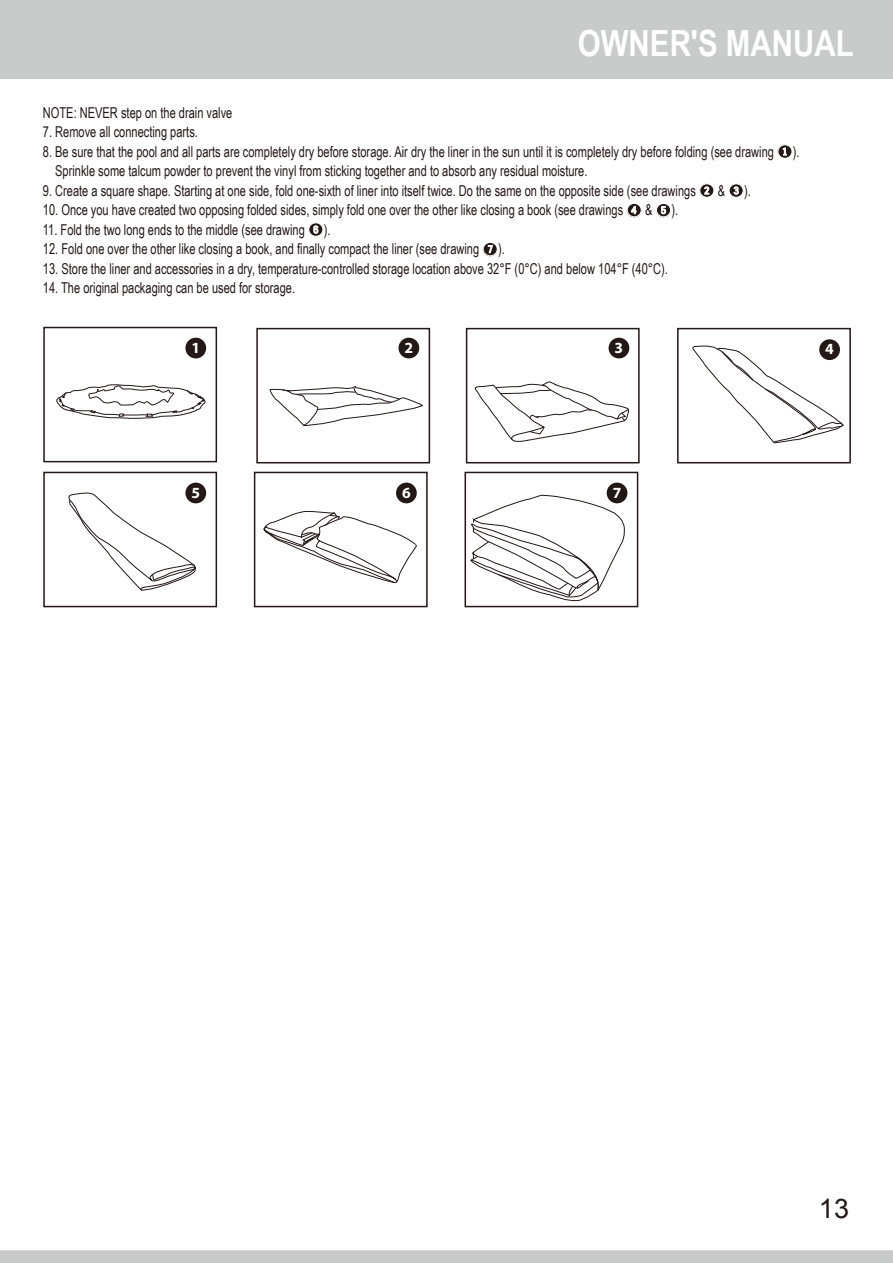
<style>
.page{position:relative;width:893px;height:1263px;background:#fff}
.page>*{position:absolute;margin:0;border:0;box-sizing:border-box;transform-origin:0 0}
.t1{font:700 36px "Arial Narrow";color:#fff}
.t2{font:27px "Arial";color:#221815}
.t3{font:700 15.6px "Myriad";color:#fff}
.t4{font:15px/19.5px "Arial Narrow";color:#221815;scale:.9 1}
.s1{font-family:"Fyra Numeric Circle Closed";font-size:18px}
</style>
<div class="page">
<div style="left:0;top:0;width:893px;height:78px;background:#c9caca"></div>
<svg style="left:0;top:1250px;width:893px;height:13px;background:#cacbcb"></svg>
<div style="left:43px;top:327px;width:174px;height:135px;border:2px solid #221815"></div>
<div style="left:256px;top:328px;width:174px;height:135px;border:2px solid #221815"></div>
<div style="left:466px;top:328px;width:174px;height:135px;border:2px solid #221815"></div>
<div style="left:185px;top:338px;width:21px;height:20px;background:#221815;border-radius:50%"></div>
<div style="left:399px;top:338px;width:20px;height:20px;background:#221815;border-radius:50%"></div>
<div style="left:609px;top:338px;width:20px;height:20px;background:#221815;border-radius:50%"></div>
<div style="left:677px;top:328px;width:174px;height:135px;border:2px solid #221815"></div>
<svg style="left:819px;top:339px;width:21px;height:21px"></svg>
<svg style="left:692px;top:345px;width:152px;height:99px"></svg>
<svg style="left:56px;top:384px;width:149px;height:34px"></svg>
<svg style="left:269px;top:386px;width:154px;height:41px"></svg>
<svg style="left:475px;top:381px;width:155px;height:61px"></svg>
<div style="left:43px;top:472px;width:174px;height:135px;border:2px solid #221815"></div>
<div style="left:254px;top:472px;width:174px;height:135px;border:2px solid #221815"></div>
<div style="left:185px;top:483px;width:21px;height:20px;background:#221815;border-radius:50%"></div>
<div style="left:396px;top:483px;width:21px;height:20px;background:#221815;border-radius:50%"></div>
<svg style="left:470px;top:495px;width:155px;height:107px"></svg>
<div style="left:465px;top:472px;width:173px;height:135px;border:2px solid #221815"></div>
<div style="left:607px;top:483px;width:20px;height:20px;background:#221815;border-radius:50%"></div>
<svg style="left:68px;top:492px;width:129px;height:99px"></svg>
<svg style="left:264px;top:511px;width:153px;height:72px"></svg>
<h1 class="t1" style="left:578px;top:17px;width:277px">OWNER′S MANUAL</h1>
<p class="t4" style="left:43px;top:102px;width:212px">NOTE: NEVER step on the drain valve</p>
<p class="t4" style="left:43px;top:121px;width:174px">7. Remove all connecting parts.</p>
<p class="t4" style="left:55px;top:141px;width:829px;text-indent:-12px">8. Be sure that the pool and all parts are completely dry before storage. Air dry the liner in the sun until it is completely dry before folding (see drawing <span class="s1">1</span>).<br>Sprinkle some talcum powder to prevent the vinyl from sticking together and to absorb any residual moisture.</p>
<p class="t4" style="left:43px;top:180px;width:788px">9. Create a square shape. Starting at one side, fold one-sixth of liner into itself twice. Do the same on the opposite side (see drawings <span class="s1">2</span> &amp; <span class="s1">3</span>).</p>
<p class="t4" style="left:43px;top:199px;width:707px">10. Once you have created two opposing folded sides, simply fold one over the other like closing a book (see drawings <span class="s1">4</span> &amp; <span class="s1">5</span>).</p>
<p class="t4" style="left:43px;top:219px;width:321px">11. Fold the two long ends to the middle (see drawing <span class="s1">6</span>).</p>
<p class="t4" style="left:43px;top:238px;width:515px">12. Fold one over the other like closing a book, and finally compact the liner (see drawing <span class="s1">7</span>).</p>
<p class="t4" style="left:43px;top:258px;width:696px">13. Store the liner and accessories in a dry, temperature-controlled storage location above 32°F (0°C) and below 104°F (40°C).</p>
<p class="t4" style="left:43px;top:277px;width:282px">14. The original packaging can be used for storage.</p>
<p class="t3" style="left:191px;top:339px;width:10px">1</p>
<p class="t3" style="left:405px;top:339px;width:10px">2</p>
<p class="t3" style="left:615px;top:339px;width:10px">3</p>
<p class="t3" style="left:825px;top:341px;width:10px">4</p>
<p class="t3" style="left:191px;top:484px;width:10px">5</p>
<p class="t3" style="left:402px;top:484px;width:10px">6</p>
<p class="t3" style="left:613px;top:484px;width:10px">7</p>
<h2 class="t2" style="left:819px;top:1190px;width:32px">13</h2>
</div>
